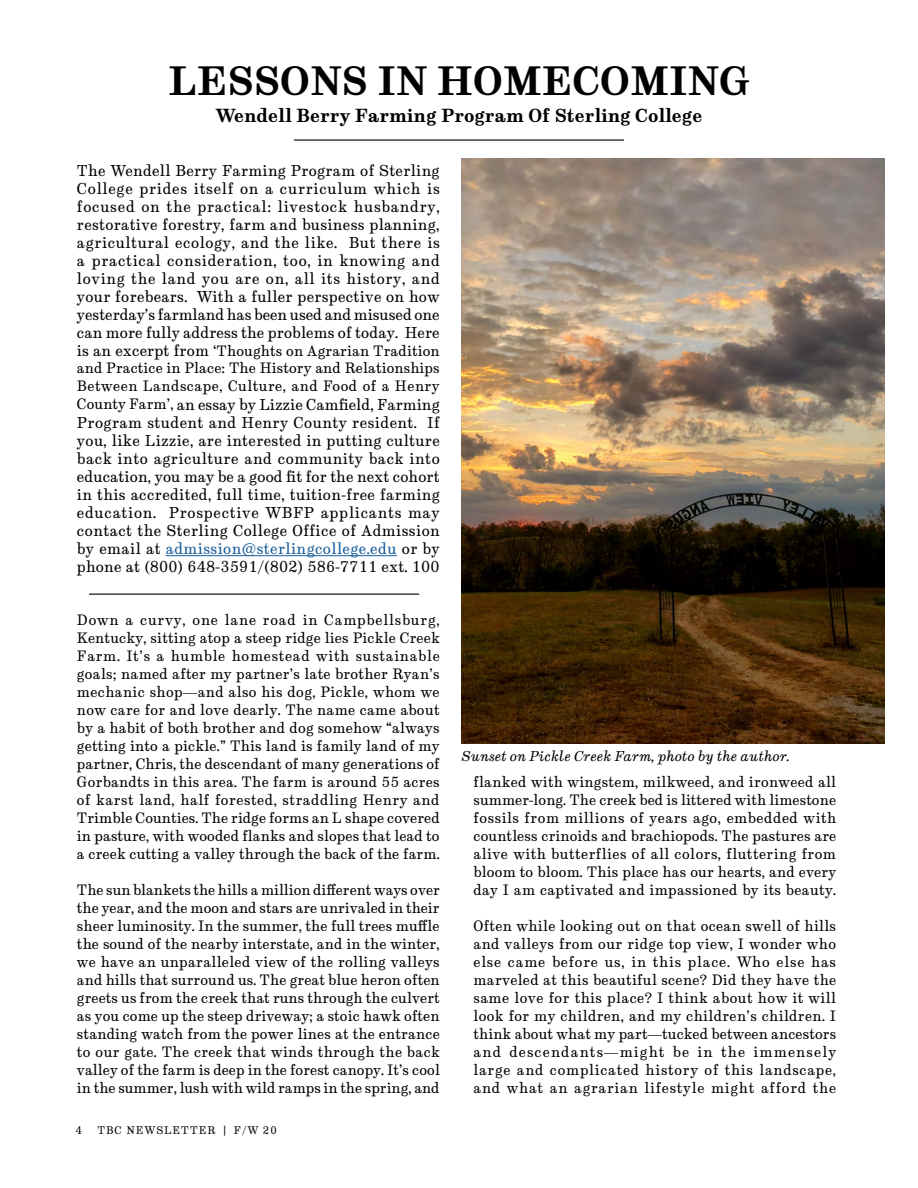
<style>
.page{position:relative;width:918px;height:1188px;background:#fff}
.page>*{position:absolute;margin:0;border:0;box-sizing:border-box;transform-origin:0 0}
.t1{font:700 39px "Munson";color:#000}
.t2{font:700 18px "Munson";color:#000}
.t3{font:15px/18px "Munson";letter-spacing:.01em;color:#000;text-align:justify}
.t4{font:14.25px/18px "Munson";letter-spacing:.025em;color:#000;text-align:justify}
.t5{font:italic 13.5px "Munson";color:#000}
.t6{font:10.5px "Munson";letter-spacing:.1em;color:#000}
.s1{font-size:15px}
.s2{font-size:14.25px}
.s3{color:#165b9a}
</style>
<div class="page">
<hr style="left:166px;top:555px;width:231px;height:1px;background:#165b9a">
<hr style="left:294px;top:140px;width:330px;height:1px;background:#000">
<img style="left:462px;top:158px;width:423px;height:585px">
<hr style="left:89px;top:594px;width:330px;height:1px;background:#000">
<h1 class="t1" style="left:168px;top:56px;width:583px">LESSONS IN HOMECOMING</h1>
<p class="t2" style="left:216px;top:104px;width:489px">Wendell Berry Farming Program Of Sterling College</p>
<p class="t3" style="left:77px;top:161px;width:364px">The Wendell Berry Farming Program of Sterling College prides itself on a curriculum which is focused on the practical: livestock husbandry, restorative forestry, farm and business planning, agricultural ecology, and the like. But there is a practical consideration, too, in knowing and loving the land you are on, all its history, and your forebears. With a fuller perspective on how yesterday’s farmland has been used and misused one can more fully address the problems of today. Here</p>
<p class="t4" style="left:77px;top:341px;width:364px"><span class="s1">is an excerpt from</span> ‘Thoughts on Agrarian Tradition and Practice in Place: The History and Relationships Between Landscape, Culture, and Food of a Henry</p>
<p class="t3" style="left:77px;top:395px;width:364px"><span class="s2">County Farm’,</span> an essay by Lizzie Camfield, Farming Program student and Henry County resident. If you, like Lizzie, are interested in putting culture back into agriculture and community back into education, you may be a good fit for the next cohort in this accredited, full time, tuition-free farming education. Prospective WBFP applicants may contact the Sterling College Office of Admission by email at <span class="s3">admission@sterlingcollege.edu</span> or by phone at (800) 648-3591/(802) 586-7711 ext. 100</p>
<p class="t4" style="left:77px;top:611px;width:364px">Down a curvy, one lane road in Campbellsburg, Kentucky, sitting atop a steep ridge lies Pickle Creek Farm. It’s a humble homestead with sustainable goals; named after my partner’s late brother Ryan’s mechanic shop—and also his dog, Pickle, whom we now care for and love dearly. The name came about by a habit of both brother and dog somehow “always getting into a pickle.” This land is family land of my partner, Chris, the descendant of many generations of Gorbandts in this area. The farm is around 55 acres of karst land, half forested, straddling Henry and Trimble Counties. The ridge forms an L shape covered in pasture, with wooded flanks and slopes that lead to a creek cutting a valley through the back of the farm.</p>
<p class="t4" style="left:77px;top:881px;width:364px">The sun blankets the hills a million different ways over the year, and the moon and stars are unrivaled in their sheer luminosity. In the summer, the full trees muffle the sound of the nearby interstate, and in the winter, we have an unparalleled view of the rolling valleys and hills that surround us. The great blue heron often greets us from the creek that runs through the culvert as you come up the steep driveway; a stoic hawk often standing watch from the power lines at the entrance to our gate. The creek that winds through the back valley of the farm is deep in the forest canopy. It’s cool in the summer, lush with wild ramps in the spring, and</p>
<p class="t5" style="left:462px;top:747px;width:329px">Sunset on Pickle Creek Farm, photo by the author.</p>
<p class="t4" style="left:473px;top:773px;width:364px">flanked with wingstem, milkweed, and ironweed all summer-long. The creek bed is littered with limestone fossils from millions of years ago, embedded with countless crinoids and brachiopods. The pastures are alive with butterflies of all colors, fluttering from bloom to bloom. This place has our hearts, and every day I am captivated and impassioned by its beauty.</p>
<p class="t4" style="left:473px;top:917px;width:364px">Often while looking out on that ocean swell of hills and valleys from our ridge top view, I wonder who else came before us, in this place. Who else has marveled at this beautiful scene? Did they have the same love for this place? I think about how it will look for my children, and my children’s children. I think about what my part—tucked between ancestors and descendants—might be in the immensely large and complicated history of this landscape, and what an agrarian lifestyle might afford the</p>
<p class="t6" style="left:76px;top:1124px;width:8px">4</p>
<p class="t6" style="left:98px;top:1124px;width:181px">TBC NEWSLETTER | F/W 20</p>
</div>
